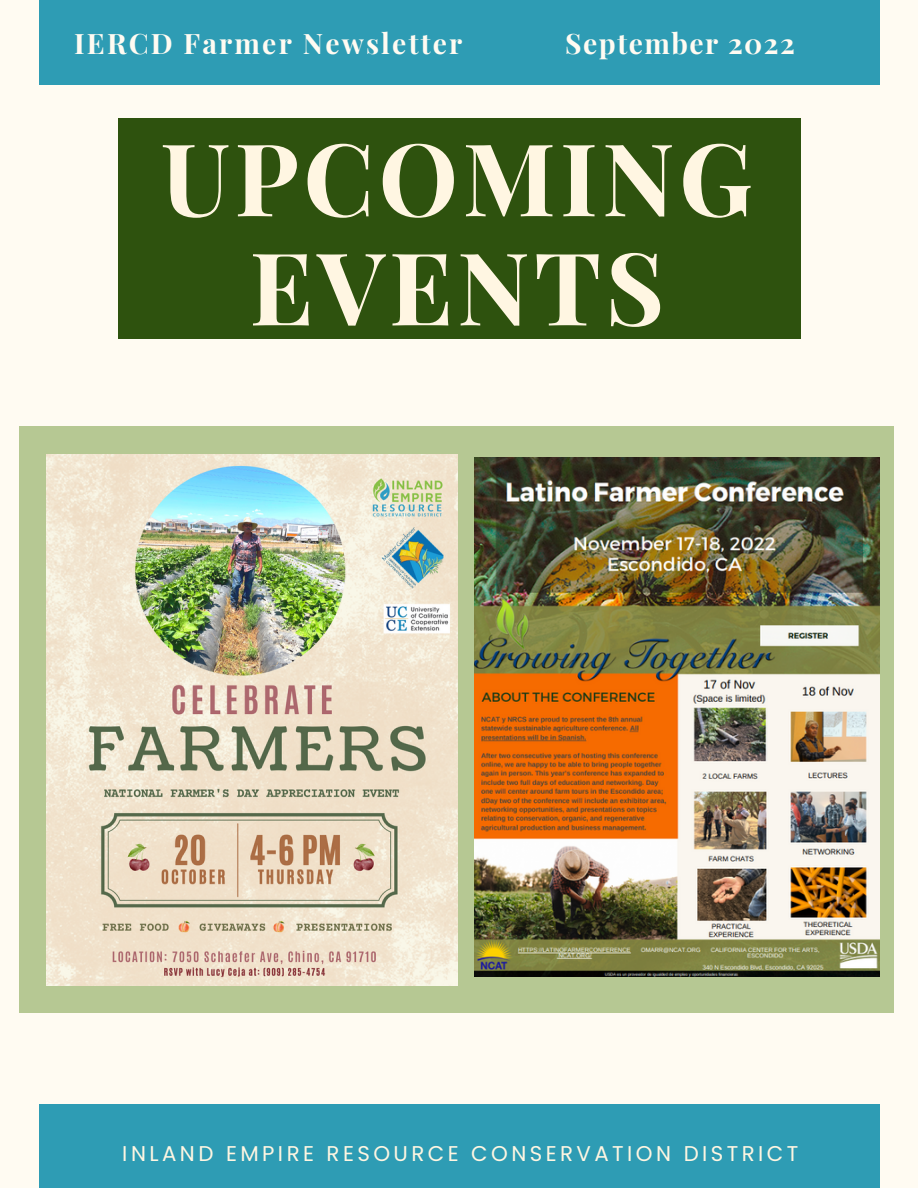
<style>
.page{position:relative;width:918px;height:1188px;background:#fffbf2}
.page>*{position:absolute;margin:0;border:0;box-sizing:border-box;transform-origin:0 0}
.t1{font:700 100.65px/109.2px "Playfair Display";letter-spacing:.04em;color:#fff6e2;text-align:center}
.t2{font:700 28.2px "Playfair Display";letter-spacing:.075em;color:#fffbf2}
.t3{font:700 28.2px "Playfair Display";letter-spacing:.055em;color:#fffbf2}
.t4{font:21.3px "Poppins";letter-spacing:.16em;color:#fff6e2}
</style>
<div class="page">
<div style="left:39px;top:0;width:840px;height:84px;background:#2e9cb4"></div>
<div style="left:20px;top:427px;width:874px;height:586px;background:#b6c893"></div>
<img style="left:475px;top:457px;width:405px;height:519px">
<div style="left:39px;top:1104px;width:840px;height:84px;background:#2e9cb4"></div>
<div style="left:118px;top:118px;width:683px;height:221px;background:#2e520e"></div>
<img style="left:47px;top:454px;width:410px;height:531px">
<h2 class="t2" style="left:74px;top:23px;width:390px">IERCD Farmer Newsletter</h2>
<h2 class="t3" style="left:565px;top:23px;width:231px">September 2022</h2>
<h1 class="t1" style="left:161px;top:120px;width:594px">UPCOMING<br>EVENTS</h1>
<p class="t4" style="left:122px;top:1139px;width:678px">INLAND EMPIRE RESOURCE CONSERVATION DISTRICT</p>
</div>
